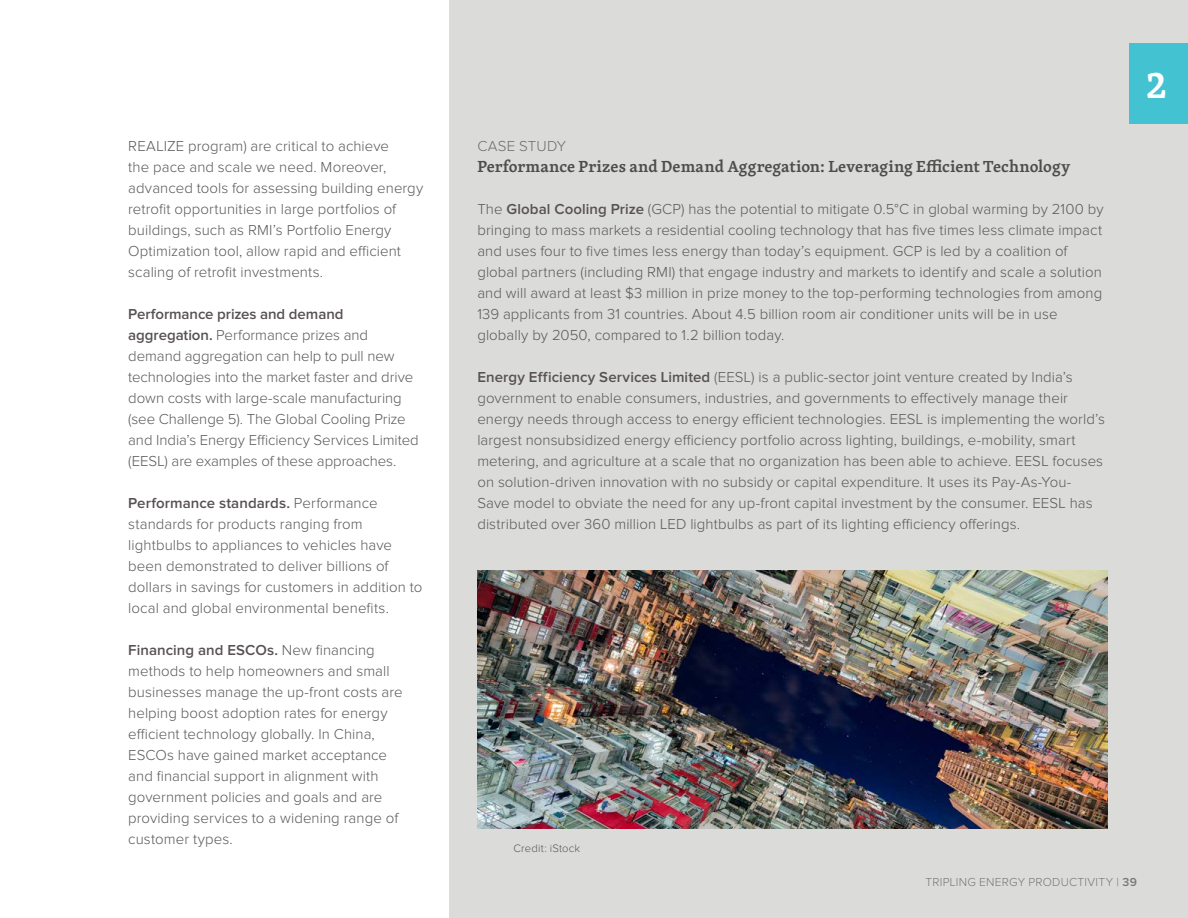
<style>
.page{position:relative;width:1188px;height:918px;background:#fff}
.page>*{position:absolute;margin:0;border:0;box-sizing:border-box;transform-origin:0 0}
.t1{font:600 39px "Skolar Latin";color:#fff}
.t2{font:600 16.5px "Skolar Latin";letter-spacing:.005em;color:#4d4d4f}
.t3{font:300 15px/21px "Proxima Nova";letter-spacing:.005em;color:#58595b}
.t4{font:300 15px "Proxima Nova";letter-spacing:.015em;color:#6b6e6e}
.t5{font:300 12px "Proxima Nova";letter-spacing:.02em;color:#77787b}
.t6{font:300 11.25px "Proxima Nova";letter-spacing:.015em;color:#58595b}
.s1{font-weight:600;color:#575152}
.s2{font-weight:600}
</style>
<div class="page">
<div style="left:449px;top:0;width:739px;height:918px;background:#dbdbd9"></div>
<div style="left:1130px;top:43px;width:58px;height:81px;background:#43c3d1"></div>
<img style="left:477px;top:571px;width:631px;height:257px">
<p class="t3" style="left:128px;top:136px;width:297px">REALIZE program) are critical to achieve<br>the pace and scale we need. Moreover, advanced tools for assessing building energy retrofit opportunities in large portfolios of buildings, such as RMI’s Portfolio Energy Optimization tool, allow rapid and efficient scaling of retrofit investments.</p>
<p class="t3" style="left:128px;top:304px;width:292px"><span class="s1">Performance prizes and demand aggregation.</span> Performance prizes and demand aggregation can help to pull new technologies into the market faster and drive down costs with large-scale manufacturing (see Challenge 5). The Global Cooling Prize and India’s Energy Efficiency Services Limited (EESL) are examples of these approaches.</p>
<p class="t3" style="left:128px;top:493px;width:296px"><span class="s1">Performance standards.</span> Performance standards for products ranging from lightbulbs to appliances to vehicles have been demonstrated to deliver billions of dollars in savings for customers in addition to local and global environmental benefits.</p>
<p class="t3" style="left:128px;top:640px;width:276px"><span class="s1">Financing and ESCOs.</span> New financing methods to help homeowners and small businesses manage the up-front costs are helping boost adoption rates for energy efficient technology globally. In China, ESCOs have gained market acceptance and financial support in alignment with government policies and goals and are providing services to a widening range of customer types.</p>
<p class="t4" style="left:477px;top:139px;width:90px">CASE STUDY</p>
<p class="t2" style="left:477px;top:153px;width:595px">Performance Prizes and Demand Aggregation: Leveraging Efficient Technology</p>
<p class="t3" style="left:477px;top:199px;width:628px">The <span class="s1">Global Cooling Prize</span> (GCP) has the potential to mitigate 0.5°C in global warming by 2100 by bringing to mass markets a residential cooling technology that has five times less climate impact and uses four to five times less energy than today’s equipment. GCP is led by a coalition of global partners (including RMI) that engage industry and markets to identify and scale a solution and will award at least $3 million in prize money to the top-performing technologies from among 139 applicants from 31 countries. About 4.5 billion room air conditioner units will be in use globally by 2050, compared to 1.2 billion today.</p>
<p class="t3" style="left:477px;top:367px;width:629px"><span class="s1">Energy Efficiency Services Limited</span> (EESL) is a public-sector joint venture created by India’s government to enable consumers, industries, and governments to effectively manage their energy needs through access to energy efficient technologies. EESL is implementing the world’s largest nonsubsidized energy efficiency portfolio across lighting, buildings, e-mobility, smart metering, and agriculture at a scale that no organization has been able to achieve. EESL focuses on solution-driven innovation with no subsidy or capital expenditure. It uses its Pay-As-You-Save model to obviate the need for any up-front capital investment by the consumer. EESL has distributed over 360 million LED lightbulbs as part of its lighting efficiency offerings.</p>
<h1 class="t1" style="left:1147px;top:55px;width:22px">2</h1>
<p class="t6" style="left:514px;top:843px;width:68px">Credit: iStock</p>
<p class="t5" style="left:925px;top:876px;width:213px">TRIPLING ENERGY PRODUCTIVITY | <span class="s2">39</span></p>
</div>
